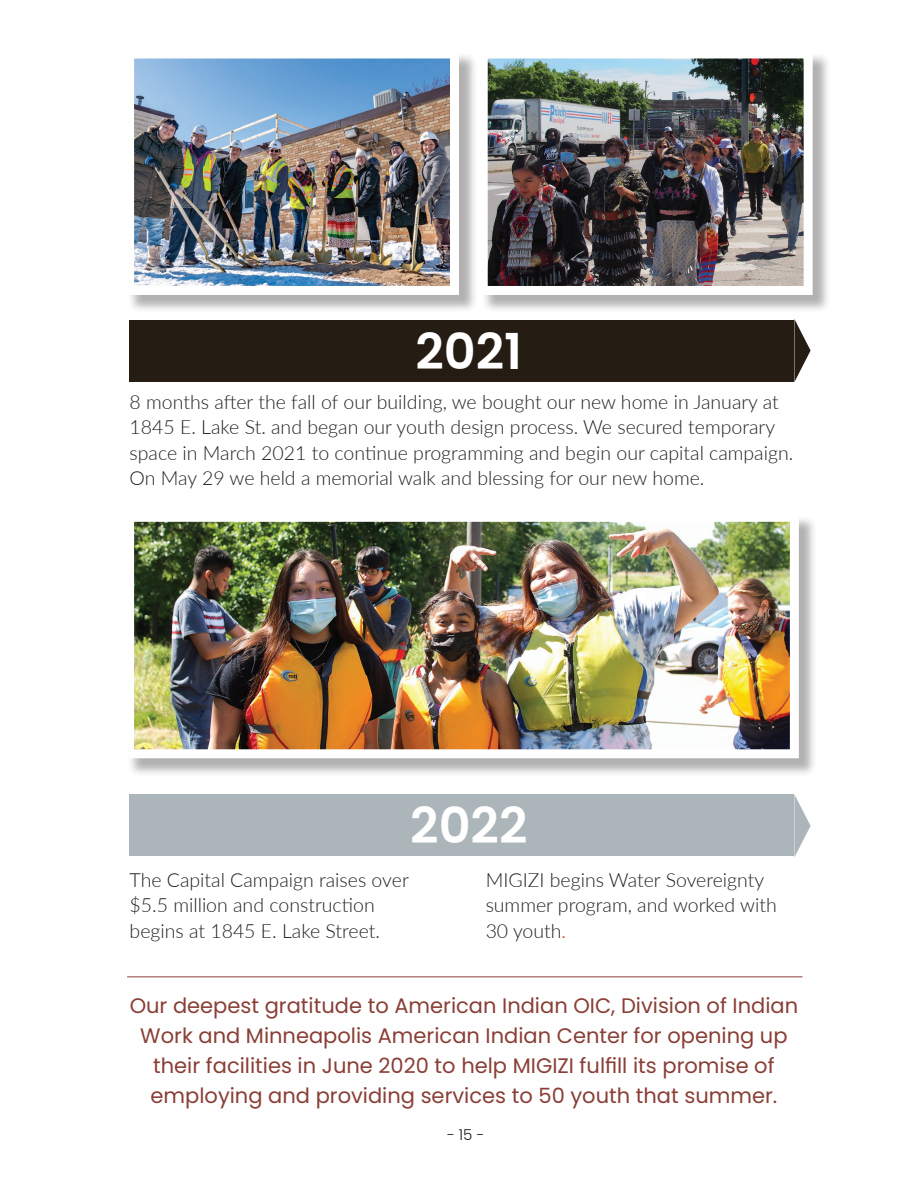
<style>
.page{position:relative;width:918px;height:1188px;background:#fff}
.page>*{position:absolute;margin:0;border:0;box-sizing:border-box;transform-origin:0 0}
.t1{font:600 49.5px "Poppins";color:#fff}
.t2{font:21px/30px "Poppins";color:#893e36;text-align:center}
.t3{font:300 19.5px/25.5px "Lato";color:#231f20}
.t4{font:300 15px "Poppins";color:#231f20}
.s1{color:#ee2123}
</style>
<div class="page">
<div style="left:127px;top:52px;width:351px;height:262px;background:#231f20;opacity:.35"></div>
<img style="left:135px;top:60px;width:314px;height:225px">
<div style="left:125px;top:50px;width:334px;height:245px;border:9px solid #fff"></div>
<div style="left:481px;top:52px;width:350px;height:262px;background:#231f20;opacity:.35"></div>
<img style="left:489px;top:60px;width:314px;height:225px">
<div style="left:479px;top:50px;width:334px;height:245px;border:9px solid #fff"></div>
<svg style="left:794px;top:319px;width:17px;height:63px"></svg>
<div style="left:130px;top:320px;width:664px;height:61px;background:#251c14"></div>
<svg style="left:794px;top:794px;width:17px;height:63px"></svg>
<div style="left:130px;top:794px;width:664px;height:61px;background:#acb5ba"></div>
<div style="left:127px;top:515px;width:690px;height:262px;background:#231f20;opacity:.35"></div>
<img style="left:135px;top:523px;width:654px;height:225px">
<div style="left:125px;top:513px;width:674px;height:245px;border:9px solid #fff"></div>
<hr style="left:127px;top:976px;width:675px;height:1px;background:#893e36">
<p class="t1" style="left:416px;top:323px;width:108px">2021</p>
<p class="t3" style="left:130px;top:388px;width:665px">8 months after the fall of our building, we bought our new home in January at 1845 E. Lake St. and began our youth design process. We secured temporary space in March 2021 to continue programming and begin our capital campaign.<br>On May 29 we held a memorial walk and blessing for our new home.</p>
<p class="t1" style="left:410px;top:797px;width:119px">2022</p>
<p class="t3" style="left:130px;top:866px;width:281px">The Capital Campaign raises over $5.5 million and construction begins at 1845 E. Lake Street.</p>
<p class="t3" style="left:486px;top:866px;width:293px">MIGIZI begins Water Sovereignty summer program, and worked with<br>30 youth<span class="s1">.</span></p>
<p class="t2" style="left:130px;top:990px;width:670px">Our deepest gratitude to American Indian OIC, Division of Indian Work and Minneapolis American Indian Center for opening up their facilities in June 2020 to help MIGIZI fulfill its promise of employing and providing services to 50 youth that summer.</p>
<p class="t4" style="left:447px;top:1126px;width:39px">- 15 -</p>
</div>
